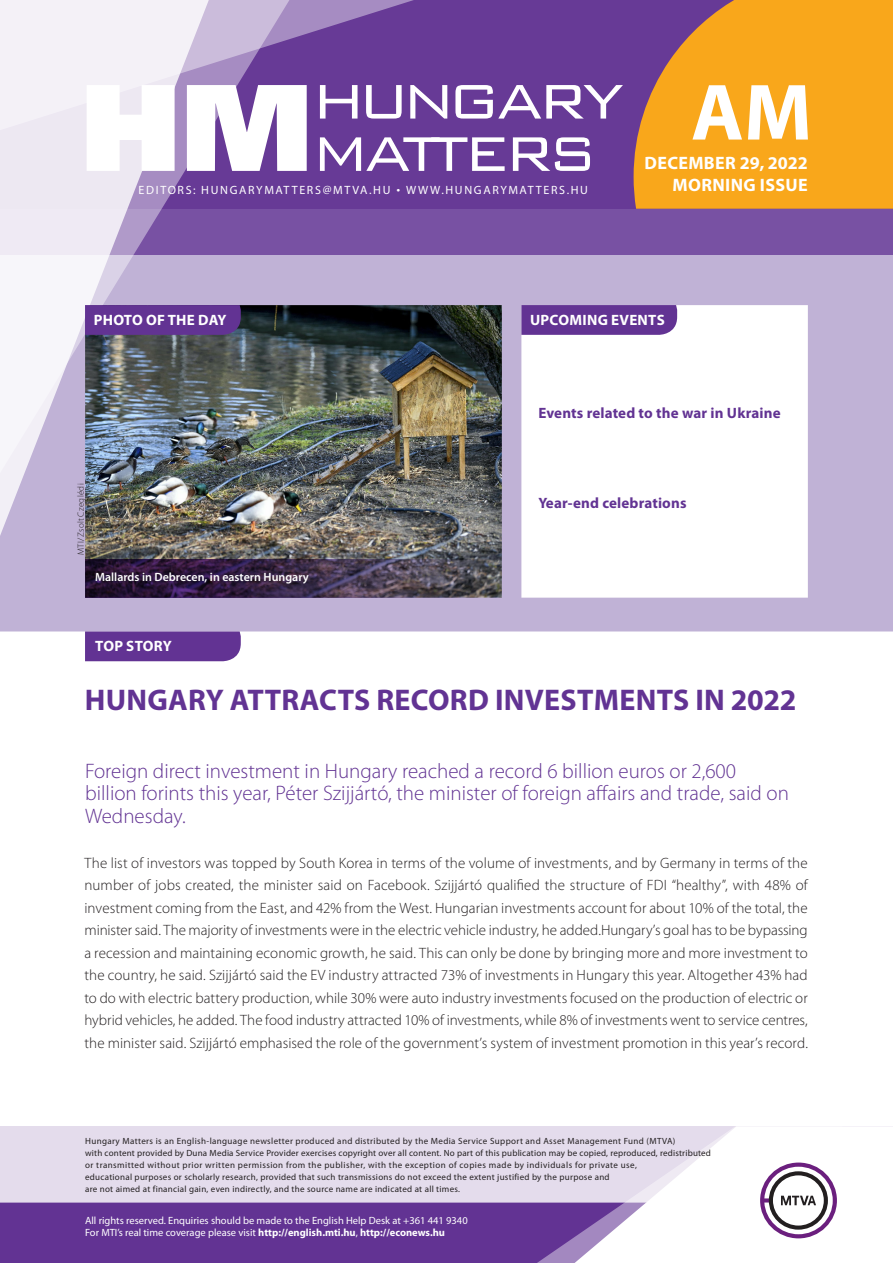
<style>
.page{position:relative;width:893px;height:1263px;background:#fff}
.page>*{position:absolute;margin:0;border:0;box-sizing:border-box;transform-origin:0 0}
.t1{font:700 80.55px "Myriad Pro";color:#fff}
._00_borito_cimsor{font:700 30px "Myriad Pro";letter-spacing:.01em;color:#623393}
._00_borito_alcimsor{font:300 21px/22.5px "Myriad Pro";color:#623393}
.t2{font:700 18px/22.5px "Myriad Pro";letter-spacing:.02em;color:#fff;text-align:right}
._03_kenyer_szöveg-1{font:300 15px/22.5px "Myriad Pro";letter-spacing:.005em;color:#231f20;text-align:justify}
._00_borito_cimsorkic{font:700 15px "Myriad Pro";letter-spacing:.01em;color:#623393}
.t3{font:700 15px "Myriad Pro";letter-spacing:.02em;color:#fff}
.t4{font:12px "Myriad Pro";letter-spacing:.14em;color:#fff}
._04_kepalairas{font:600 12px "Myriad Pro";color:#fff}
.t5{font:10.5px/12px "Myriad Pro";color:#fff}
.t6{font:9px/12px "Myriad Pro";letter-spacing:.03em;color:#231f20}
._03_kenyer_szöveg-1-2{font:300 9px "Myriad Pro";letter-spacing:.03em;color:#231f20}
.s1{font-family:"Geogrotesque"}
.s2{font-weight:700}
</style>
<div class="page">
<div style="left:0;top:1126px;width:893px;height:137px;background:#e4dcec"></div>
<div style="left:0;top:1202px;width:506px;height:61px;background:#623393"></div>
<div style="left:506px;top:1202px;width:43px;height:61px;background:#623393"></div>
<svg style="left:549px;top:1126px;width:344px;height:137px;fill:#fff"></svg>
<svg style="left:760px;top:1162px;width:77px;height:76px;background:#c5b8c8"></svg>
<svg style="left:0;top:255px;width:893px;height:376px"></svg>
<div style="left:0;top:0;width:893px;height:255px;background:linear-gradient(to bottom,#633493,#72489e)"></div>
<svg style="left:634px;top:0;width:259px;height:209px;background:#ea9c26"></svg>
<img style="left:225px;top:221px;width:83px;height:287px">
<svg style="left:225px;top:0;width:257px;height:221px;background:#744c9f"></svg>
<svg style="left:0;top:0;width:225px;height:610px"></svg>
<svg style="left:87px;top:85px;width:88px;height:86px"></svg>
<svg style="left:187px;top:85px;width:120px;height:86px"></svg>
<svg style="left:320px;top:85px;width:37px;height:34px"></svg>
<svg style="left:366px;top:85px;width:36px;height:34px"></svg>
<svg style="left:410px;top:85px;width:37px;height:34px"></svg>
<svg style="left:455px;top:85px;width:168px;height:34px"></svg>
<svg style="left:320px;top:137px;width:185px;height:34px"></svg>
<svg style="left:513px;top:137px;width:77px;height:34px"></svg>
<div style="left:85px;top:631px;width:156px;height:30px;background:#623393"></div>
<svg style="left:521px;top:305px;width:156px;height:30px;background:#653795"></svg>
<div style="left:85px;top:305px;width:156px;height:30px;background:#623393"></div>
<img style="left:85px;top:559px;width:417px;height:39px">
<p class="t4" style="left:139px;top:182px;width:451px">EDITORS: HUNGARYMATTERS@MTVA.HU <span class="s1">¬</span> WWW.HUNGARYMATTERS.HU</p>
<h1 class="t1" style="left:691px;top:60px;width:122px">AM</h1>
<p class="t2" style="left:644px;top:151px;width:165px">DECEMBER 29, 2022<br>MORNING ISSUE</p>
<p class="t3" style="left:94px;top:310px;width:134px">PHOTO OF THE DAY</p>
<p class="t3" style="left:530px;top:310px;width:136px">UPCOMING EVENTS</p>
<p class="_03_kenyer_szöveg-1-2" style="left:76px;top:555px;width:73px;rotate:-90deg">MTI/Zsolt Czeglédi</p>
<p class="_04_kepalairas" style="left:95px;top:569px;width:215px">Mallards in Debrecen, in eastern Hungary</p>
<p class="t3" style="left:95px;top:636px;width:78px">TOP STORY</p>
<p class="_00_borito_cimsorkic" style="left:538px;top:403px;width:244px">Events related to the war in Ukraine</p>
<p class="_00_borito_cimsorkic" style="left:538px;top:493px;width:150px">Year-end celebrations</p>
<p class="_00_borito_cimsor" style="left:85px;top:680px;width:713px">HUNGARY ATTRACTS RECORD INVESTMENTS IN 2022</p>
<p class="_00_borito_alcimsor" style="left:85px;top:759px;width:705px">Foreign direct investment in Hungary reached a record 6 billion euros or 2,600 billion forints this year, Péter Szijjártó, the minister of foreign affairs and trade, said on<br>Wednesday.</p>
<p class="_03_kenyer_szöveg-1" style="left:85px;top:851px;width:725px">The list of investors was topped by South Korea in terms of the volume of investments, and by Germany in terms of the number of jobs created, the minister said on Facebook. Szijjártó qualified the structure of FDI “healthy”, with 48% of investment coming from the East, and 42% from the West. Hungarian investments account for about 10% of the total, the minister said. The majority of investments were in the electric vehicle industry, he added.Hungary’s goal has to be bypassing a recession and maintaining economic growth, he said. This can only be done by bringing more and more investment to the country, he said. Szijjártó said the EV industry attracted 73% of investments in Hungary this year. Altogether 43% had to do with electric battery production, while 30% were auto industry investments focused on the production of electric or hybrid vehicles, he added. The food industry attracted 10% of investments, while 8% of investments went to service centres, the minister said. Szijjártó emphasised the role of the government’s system of investment promotion in this year’s record.</p>
<p class="t6" style="left:85px;top:1134px;width:627px">Hungary Matters is an English-language newsletter produced and distributed by the Media Service Support and Asset Management Fund (MTVA)<br>with content provided by Duna Media Service Provider exercises copyright over all content. No part of this publication may be copied, reproduced, redistributed or transmitted without prior written permission from the publisher, with the exception of copies made by individuals for private use,<br>educational purposes or scholarly research, provided that such transmissions do not exceed the extent justified by the purpose and<br>are not aimed at financial gain, even indirectly, and the source name are indicated at all times.</p>
<p class="t5" style="left:85px;top:1214px;width:384px">All rights reserved. Enquiries should be made to the English Help Desk at +361 441 9340<br>For MTI’s real time coverage please visit <span class="s2">http://english.mti.hu</span>, <span class="s2">http://econews.hu</span></p>
</div>
